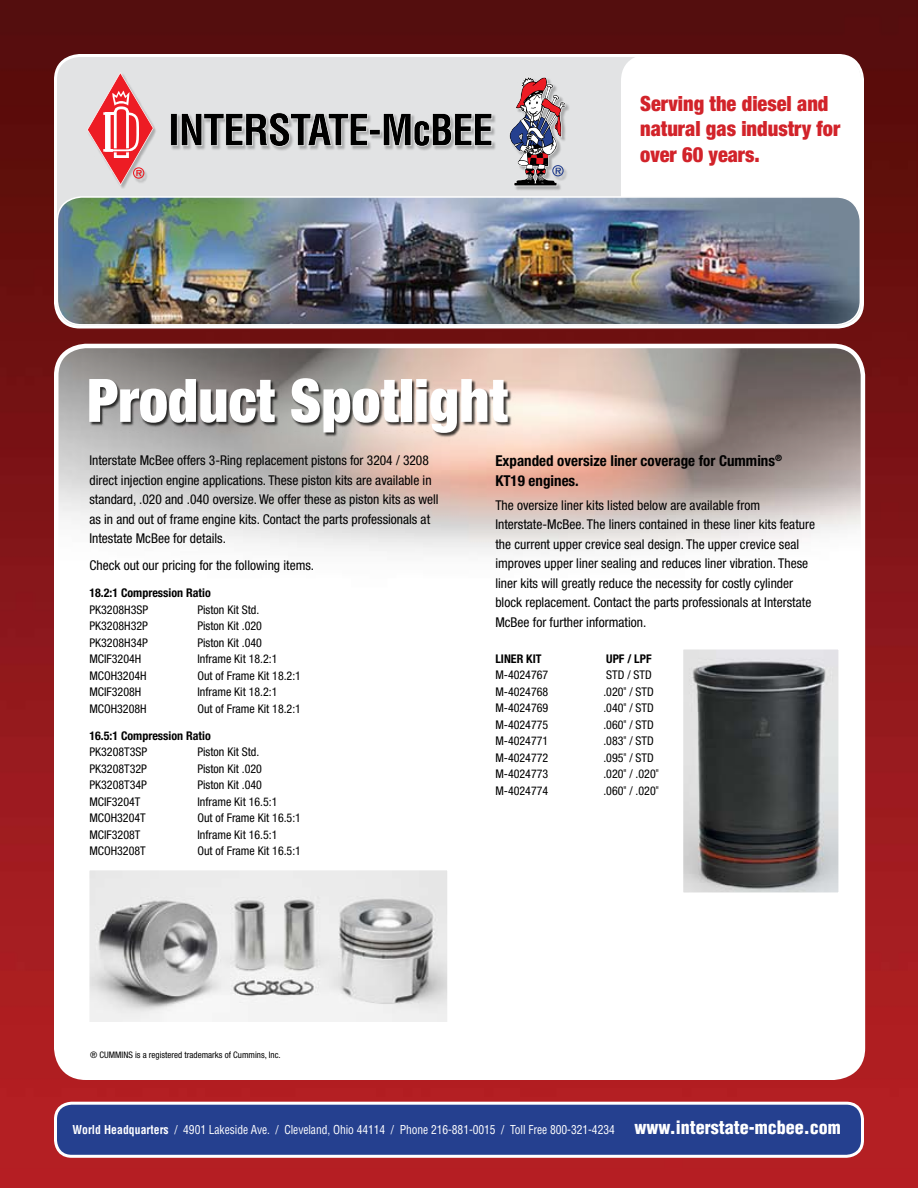
<style>
.page{position:relative;width:918px;height:1188px;background:#fff}
.page>*{position:absolute;margin:0;border:0;box-sizing:border-box;transform-origin:0 0}
.t1{font:900 condensed 60px "Helvetica Neue";color:#fff}
.t2{font:900 condensed 21px/25.5px "Helvetica Neue";color:#d2232a}
.t3{font:700 condensed 15px/19.5px "Helvetica Neue";color:#000}
.t4{font:condensed 13.5px/19.5px "Helvetica Neue";color:#000}
.t5{font:condensed 12px "Helvetica Neue";color:#000}
.t6{font:condensed 12px "Helvetica LT Std";letter-spacing:-.005em;color:#fff;scale:.96 1}
.t7{font:700 condensed 12px "Helvetica Neue";color:#000}
.t8{font:condensed 9px "Helvetica Neue";color:#000}
.s1{font-family:"Helvetica"}
.s2{font-weight:700}
.s3{font-weight:900;font-size:18px}
</style>
<div class="page">
<img style="left:0;top:0;width:918px;height:1188px">
<div style="left:55px;top:1103px;width:807px;height:53px;background:#25408f;border-radius:16px"></div>
<div style="left:54px;top:1102px;width:810px;height:56px;border:3px solid #fff;border-radius:16px"></div>
<div style="left:55px;top:55px;width:807px;height:272px;background:#e2e3e4;border-radius:24px"></div>
<div style="left:54px;top:54px;width:810px;height:274px;border:3px solid #fff;border-radius:24px"></div>
<div style="left:621px;top:54px;width:243px;height:214px;background:#fff"></div>
<img style="left:57px;top:197px;width:803px;height:128px">
<div style="left:57px;top:196px;width:804px;height:130px;border:2px solid #fff;border-radius:24px"></div>
<div style="left:87px;top:72px;width:523px;height:128px;background:#e2e3e4"></div>
<svg style="left:509px;top:77px;width:57px;height:109px"></svg>
<svg style="left:87px;top:72px;width:67px;height:113px"></svg>
<svg style="left:171px;top:113px;width:321px;height:34px"></svg>
<img style="left:56px;top:346px;width:807px;height:732px">
<div style="left:54px;top:344px;width:811px;height:736px;border:4px solid #fff;border-radius:30px"></div>
<div style="left:90px;top:378px;width:732px;height:275px;background:#010100;opacity:.75"></div>
<img style="left:90px;top:871px;width:356px;height:151px">
<div style="left:86px;top:867px;width:364px;height:164px;border:3px solid #fff"></div>
<img style="left:684px;top:650px;width:153px;height:242px">
<div style="left:680px;top:646px;width:161px;height:250px;border:3px solid #fff"></div>
<h2 class="t2" style="left:640px;top:90px;width:202px">Serving the diesel and natural gas industry for over 60 years.</h2>
<h1 class="t1" style="left:87px;top:364px;width:422px">Product Spotlight</h1>
<p class="t4" style="left:89px;top:451px;width:351px">Interstate McBee offers 3-Ring replacement pistons for 3204 / 3208 direct injection engine applications. These piston kits are available in standard, .020 and .040 oversize. We offer these as piston kits as well as in and out of frame engine kits. Contact the parts professionals at Intestate McBee for details.</p>
<p class="t4" style="left:89px;top:556px;width:226px">Check out our pricing for the following items.</p>
<p class="t7" style="left:89px;top:586px;width:123px">18.2:1 Compression Ratio</p>
<p class="t5" style="left:89px;top:602px;width:60px">PK3208H3SP</p>
<p class="t5" style="left:197px;top:602px;width:63px">Piston Kit Std.</p>
<p class="t5" style="left:89px;top:619px;width:60px">PK3208H32P</p>
<p class="t5" style="left:197px;top:619px;width:66px">Piston Kit .020</p>
<p class="t5" style="left:89px;top:635px;width:60px">PK3208H34P</p>
<p class="t5" style="left:197px;top:635px;width:66px">Piston Kit .040</p>
<p class="t5" style="left:89px;top:652px;width:53px">MCIF3204H</p>
<p class="t5" style="left:197px;top:652px;width:82px">Inframe Kit 18.2:1</p>
<p class="t5" style="left:89px;top:668px;width:59px">MCOH3204H</p>
<p class="t5" style="left:197px;top:668px;width:105px">Out of Frame Kit 18.2:1</p>
<p class="t5" style="left:89px;top:685px;width:53px">MCIF3208H</p>
<p class="t5" style="left:197px;top:685px;width:82px">Inframe Kit 18.2:1</p>
<p class="t5" style="left:89px;top:701px;width:59px">MCOH3208H</p>
<p class="t5" style="left:197px;top:701px;width:105px">Out of Frame Kit 18.2:1</p>
<p class="t7" style="left:89px;top:728px;width:123px">16.5:1 Compression Ratio</p>
<p class="t5" style="left:89px;top:745px;width:59px">PK3208T3SP</p>
<p class="t5" style="left:197px;top:745px;width:63px">Piston Kit Std.</p>
<p class="t5" style="left:89px;top:761px;width:59px">PK3208T32P</p>
<p class="t5" style="left:197px;top:761px;width:66px">Piston Kit .020</p>
<p class="t5" style="left:89px;top:778px;width:59px">PK3208T34P</p>
<p class="t5" style="left:197px;top:778px;width:66px">Piston Kit .040</p>
<p class="t5" style="left:89px;top:794px;width:53px">MCIF3204T</p>
<p class="t5" style="left:197px;top:794px;width:82px">Inframe Kit 16.5:1</p>
<p class="t5" style="left:89px;top:811px;width:58px">MCOH3204T</p>
<p class="t5" style="left:197px;top:811px;width:105px">Out of Frame Kit 16.5:1</p>
<p class="t5" style="left:89px;top:827px;width:53px">MCIF3208T</p>
<p class="t5" style="left:197px;top:827px;width:82px">Inframe Kit 16.5:1</p>
<p class="t5" style="left:89px;top:844px;width:58px">MCOH3208T</p>
<p class="t5" style="left:197px;top:844px;width:105px">Out of Frame Kit 16.5:1</p>
<p class="t3" style="left:495px;top:451px;width:288px">Expanded oversize liner coverage for Cummins<sup>®<br></sup>KT19 engines.</p>
<p class="t4" style="left:495px;top:495px;width:321px">The oversize liner kits listed below are available from Interstate-McBee. The liners contained in these liner kits feature the current upper crevice seal design. The upper crevice seal improves upper liner sealing and reduces liner vibration. These liner kits will greatly reduce the necessity for costly cylinder block replacement. Contact the parts professionals at Interstate McBee for further information.</p>
<p class="t7" style="left:495px;top:651px;width:48px">LINER KIT</p>
<p class="t7" style="left:606px;top:651px;width:47px">UPF / LPF</p>
<p class="t5" style="left:495px;top:668px;width:54px">M-4024767</p>
<p class="t5" style="left:606px;top:668px;width:47px">STD / STD</p>
<p class="t5" style="left:495px;top:684px;width:54px">M-4024768</p>
<p class="t5" style="left:603px;top:684px;width:52px">.020<span class="s1">"</span> / STD</p>
<p class="t5" style="left:495px;top:701px;width:54px">M-4024769</p>
<p class="t5" style="left:603px;top:701px;width:52px">.040<span class="s1">"</span> / STD</p>
<p class="t5" style="left:495px;top:717px;width:54px">M-4024775</p>
<p class="t5" style="left:603px;top:717px;width:52px">.060<span class="s1">"</span> / STD</p>
<p class="t5" style="left:495px;top:734px;width:54px">M-4024771</p>
<p class="t5" style="left:603px;top:734px;width:52px">.083<span class="s1">"</span> / STD</p>
<p class="t5" style="left:495px;top:750px;width:54px">M-4024772</p>
<p class="t5" style="left:603px;top:750px;width:52px">.095<span class="s1">"</span> / STD</p>
<p class="t5" style="left:495px;top:767px;width:54px">M-4024773</p>
<p class="t5" style="left:603px;top:767px;width:57px">.020<span class="s1">"</span> / .020<span class="s1">"</span></p>
<p class="t5" style="left:495px;top:783px;width:54px">M-4024774</p>
<p class="t5" style="left:603px;top:783px;width:57px">.060<span class="s1">"</span> / .020<span class="s1">"</span></p>
<p class="t8" style="left:90px;top:1050px;width:192px">® CUMMINS is a registered trademarks of Cummins, Inc.</p>
<p class="t6" style="left:73px;top:1122px;width:802px"><span class="s2">World Headquarters</span> / 4901 Lakeside Ave. / Cleveland, Ohio 44114 / Phone 216-881-0015 / Toll Free 800-321-4234 <span class="s3">www.interstate-mcbee.com</span></p>
</div>
